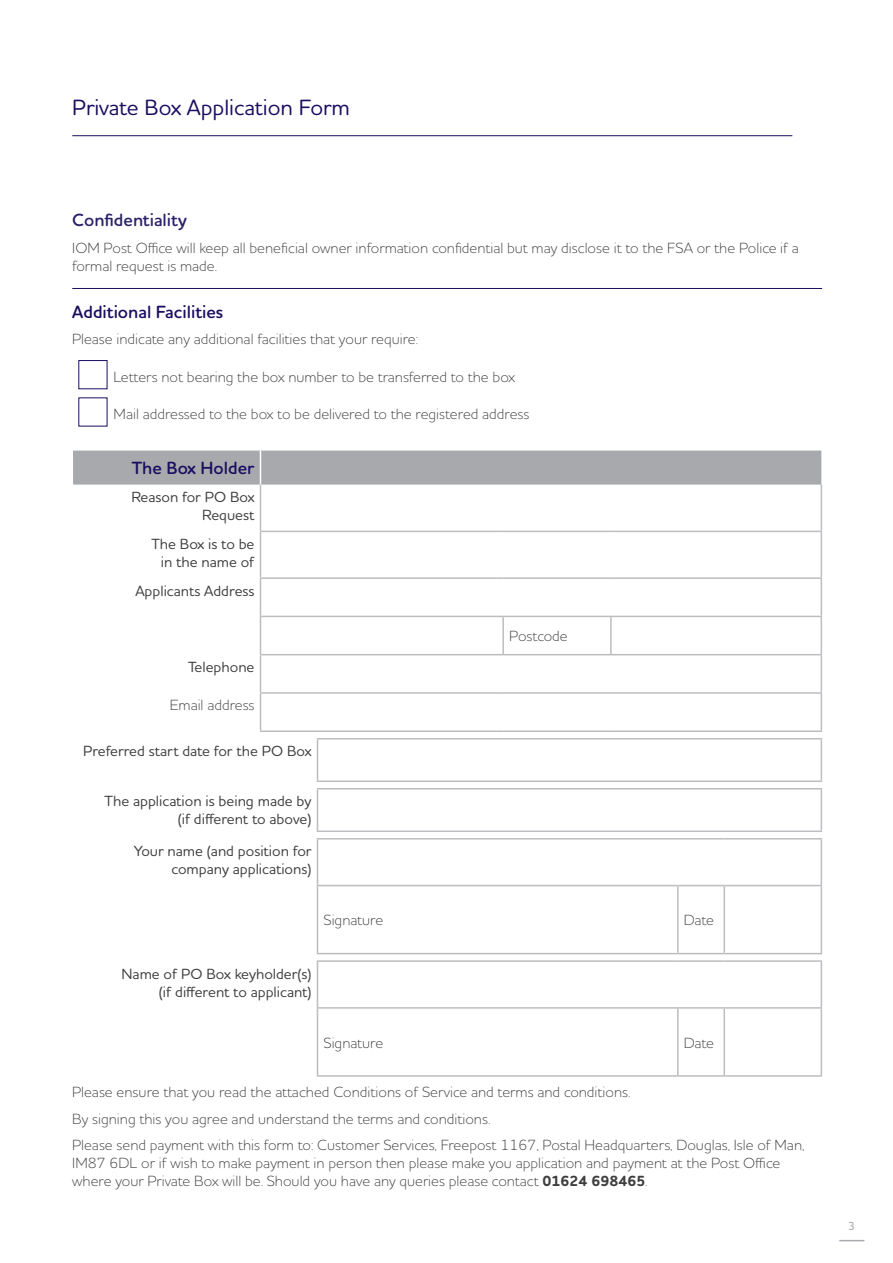
<style>
.page{position:relative;width:893px;height:1263px;background:#fff}
.page>*{position:absolute;margin:0;border:0;box-sizing:border-box;transform-origin:0 0}
.t1{font:500 22.5px "Houschka Rounded";color:#1a0e60}
.t2{font:600 18px "Houschka Rounded";color:#1a0e60}
.t3{font:600 18px "Houschka Rounded";color:#2b2269}
.t4{font:300 15px/18px "Houschka Rounded";color:#3e3e3f}
.t5{font:500 15px/18px "Houschka Rounded";color:#3e3e3f;text-align:right}
.t6{font:600 12px "Houschka Rounded";color:#b0b1b5}
.s1{font-weight:700}
</style>
<div class="page">
<hr style="left:72px;top:135px;width:720px;height:1px;background:#1a0e60">
<hr style="left:72px;top:288px;width:750px;height:1px;background:#1a0e60">
<svg style="left:840px;top:1240px;width:24px;height:1px"></svg>
<div style="left:73px;top:451px;width:748px;height:34px;background:#a8a9ad"></div>
<hr style="left:260px;top:485px;width:1px;height:46px;background:#bcbdc0">
<hr style="left:821px;top:485px;width:1px;height:46px;background:#bcbdc0">
<hr style="left:260px;top:532px;width:1px;height:45px;background:#bcbdc0">
<hr style="left:821px;top:532px;width:1px;height:45px;background:#bcbdc0">
<hr style="left:260px;top:531px;width:243px;height:1px;background:#bcbdc0">
<hr style="left:503px;top:531px;width:108px;height:1px;background:#bcbdc0">
<hr style="left:611px;top:531px;width:211px;height:1px;background:#bcbdc0">
<hr style="left:260px;top:577px;width:243px;height:2px;background:#bcbdc0">
<hr style="left:260px;top:579px;width:1px;height:37px;background:#bcbdc0">
<hr style="left:503px;top:577px;width:108px;height:2px;background:#bcbdc0">
<hr style="left:611px;top:577px;width:211px;height:2px;background:#bcbdc0">
<hr style="left:821px;top:579px;width:1px;height:37px;background:#bcbdc0">
<hr style="left:260px;top:616px;width:243px;height:1px;background:#bcbdc0">
<hr style="left:260px;top:617px;width:1px;height:37px;background:#bcbdc0">
<hr style="left:503px;top:616px;width:108px;height:1px;background:#bcbdc0">
<hr style="left:502px;top:617px;width:2px;height:37px;background:#bcbdc0">
<hr style="left:611px;top:616px;width:211px;height:1px;background:#bcbdc0">
<hr style="left:610px;top:617px;width:2px;height:37px;background:#bcbdc0">
<hr style="left:821px;top:617px;width:1px;height:37px;background:#bcbdc0">
<hr style="left:260px;top:654px;width:243px;height:1px;background:#bcbdc0">
<hr style="left:260px;top:655px;width:1px;height:37px;background:#bcbdc0">
<hr style="left:503px;top:654px;width:108px;height:1px;background:#bcbdc0">
<hr style="left:611px;top:654px;width:211px;height:1px;background:#bcbdc0">
<hr style="left:821px;top:655px;width:1px;height:37px;background:#bcbdc0">
<hr style="left:260px;top:692px;width:243px;height:2px;background:#bcbdc0">
<hr style="left:260px;top:694px;width:1px;height:36px;background:#bcbdc0">
<hr style="left:503px;top:692px;width:108px;height:2px;background:#bcbdc0">
<hr style="left:611px;top:692px;width:211px;height:2px;background:#bcbdc0">
<hr style="left:821px;top:694px;width:1px;height:36px;background:#bcbdc0">
<hr style="left:260px;top:730px;width:243px;height:2px;background:#bcbdc0">
<hr style="left:503px;top:730px;width:108px;height:2px;background:#bcbdc0">
<hr style="left:611px;top:730px;width:211px;height:2px;background:#bcbdc0">
<hr style="left:260px;top:451px;width:1px;height:34px;background:#fff">
<hr style="left:317px;top:780px;width:505px;height:2px;background:#bcbdc0">
<hr style="left:317px;top:738px;width:505px;height:1px;background:#bcbdc0">
<hr style="left:821px;top:739px;width:1px;height:41px;background:#bcbdc0">
<hr style="left:317px;top:739px;width:1px;height:41px;background:#bcbdc0">
<hr style="left:317px;top:830px;width:505px;height:2px;background:#bcbdc0">
<hr style="left:317px;top:788px;width:505px;height:1px;background:#bcbdc0">
<hr style="left:821px;top:789px;width:1px;height:41px;background:#bcbdc0">
<hr style="left:317px;top:789px;width:1px;height:41px;background:#bcbdc0">
<hr style="left:317px;top:838px;width:361px;height:1px;background:#bcbdc0">
<hr style="left:317px;top:839px;width:1px;height:46px;background:#bcbdc0">
<hr style="left:678px;top:838px;width:46px;height:1px;background:#bcbdc0">
<hr style="left:724px;top:838px;width:98px;height:1px;background:#bcbdc0">
<hr style="left:821px;top:839px;width:1px;height:46px;background:#bcbdc0">
<hr style="left:317px;top:886px;width:1px;height:67px;background:#bcbdc0">
<hr style="left:677px;top:886px;width:2px;height:67px;background:#bcbdc0">
<hr style="left:723px;top:886px;width:2px;height:67px;background:#bcbdc0">
<hr style="left:821px;top:886px;width:1px;height:67px;background:#bcbdc0">
<hr style="left:317px;top:953px;width:361px;height:1px;background:#bcbdc0">
<hr style="left:678px;top:953px;width:46px;height:1px;background:#bcbdc0">
<hr style="left:724px;top:953px;width:98px;height:1px;background:#bcbdc0">
<hr style="left:317px;top:885px;width:361px;height:1px;background:#bcbdc0">
<hr style="left:678px;top:885px;width:46px;height:1px;background:#bcbdc0">
<hr style="left:724px;top:885px;width:98px;height:1px;background:#bcbdc0">
<hr style="left:317px;top:960px;width:361px;height:2px;background:#bcbdc0">
<hr style="left:317px;top:962px;width:1px;height:45px;background:#bcbdc0">
<hr style="left:678px;top:960px;width:46px;height:2px;background:#bcbdc0">
<hr style="left:724px;top:960px;width:98px;height:2px;background:#bcbdc0">
<hr style="left:821px;top:962px;width:1px;height:45px;background:#bcbdc0">
<hr style="left:317px;top:1009px;width:1px;height:66px;background:#bcbdc0">
<hr style="left:677px;top:1009px;width:2px;height:66px;background:#bcbdc0">
<hr style="left:723px;top:1009px;width:2px;height:66px;background:#bcbdc0">
<hr style="left:821px;top:1009px;width:1px;height:66px;background:#bcbdc0">
<hr style="left:317px;top:1075px;width:361px;height:2px;background:#bcbdc0">
<hr style="left:678px;top:1075px;width:46px;height:2px;background:#bcbdc0">
<hr style="left:724px;top:1075px;width:98px;height:2px;background:#bcbdc0">
<hr style="left:317px;top:1007px;width:361px;height:2px;background:#bcbdc0">
<hr style="left:678px;top:1007px;width:46px;height:2px;background:#bcbdc0">
<hr style="left:724px;top:1007px;width:98px;height:2px;background:#bcbdc0">
<h1 class="t1" style="left:72px;top:92px;width:279px">Private Box Application Form</h1>
<p class="t3" style="left:72px;top:208px;width:116px">Confidentiality</p>
<p class="t4" style="left:72px;top:238px;width:728px">IOM Post Office will keep all beneficial owner information confidential but may disclose it to the FSA or the Police if a formal request is made.</p>
<p class="t2" style="left:72px;top:300px;width:153px">Additional Facilities</p>
<p class="t4" style="left:72px;top:330px;width:347px">Please indicate any additional facilities that your require:</p>
<p class="t4" style="left:114px;top:367px;width:403px">Letters not bearing the box number to be transferred to the box</p>
<p class="t4" style="left:114px;top:404px;width:417px">Mail addressed to the box to be delivered to the registered address</p>
<p class="t2" style="left:132px;top:457px;width:124px">The Box Holder</p>
<p class="t5" style="left:131px;top:487px;width:125px">Reason for PO Box<br>Request</p>
<p class="t5" style="left:151px;top:534px;width:105px">The Box is to be in the name of</p>
<p class="t5" style="left:135px;top:581px;width:121px">Applicants Address</p>
<p class="t4" style="left:509px;top:627px;width:60px">Postcode</p>
<p class="t5" style="left:188px;top:657px;width:68px">Telephone</p>
<p class="t4" style="left:170px;top:696px;width:86px">Email address</p>
<p class="t5" style="left:83px;top:741px;width:230px">Preferred start date for the PO Box</p>
<p class="t5" style="left:105px;top:791px;width:208px">The application is being made by (if different to above)</p>
<p class="t5" style="left:134px;top:842px;width:179px">Your name (and position for company applications)</p>
<p class="t4" style="left:323px;top:911px;width:61px">Signature</p>
<p class="t4" style="left:684px;top:911px;width:32px">Date</p>
<p class="t5" style="left:121px;top:964px;width:192px">Name of PO Box keyholder(s) (if different to applicant)</p>
<p class="t4" style="left:323px;top:1033px;width:61px">Signature</p>
<p class="t4" style="left:684px;top:1033px;width:32px">Date</p>
<p class="t4" style="left:72px;top:1078px;width:734px;line-height:26.5px">Please ensure that you read the attached Conditions of Service and terms and conditions.<br>By signing this you agree and understand the terms and conditions.<br>Please send payment with this form to: Customer Services, Freepost 1167, Postal Headquarters, Douglas, Isle of Man,</p>
<p class="t4" style="left:72px;top:1153px;width:709px">IM87 6DL or if wish to make payment in person then please make you application and payment at the Post Office where your Private Box will be. Should you have any queries please contact <span class="s1">01624 698465</span>.</p>
<p class="t6" style="left:848px;top:1218px;width:9px">3</p>
</div>
